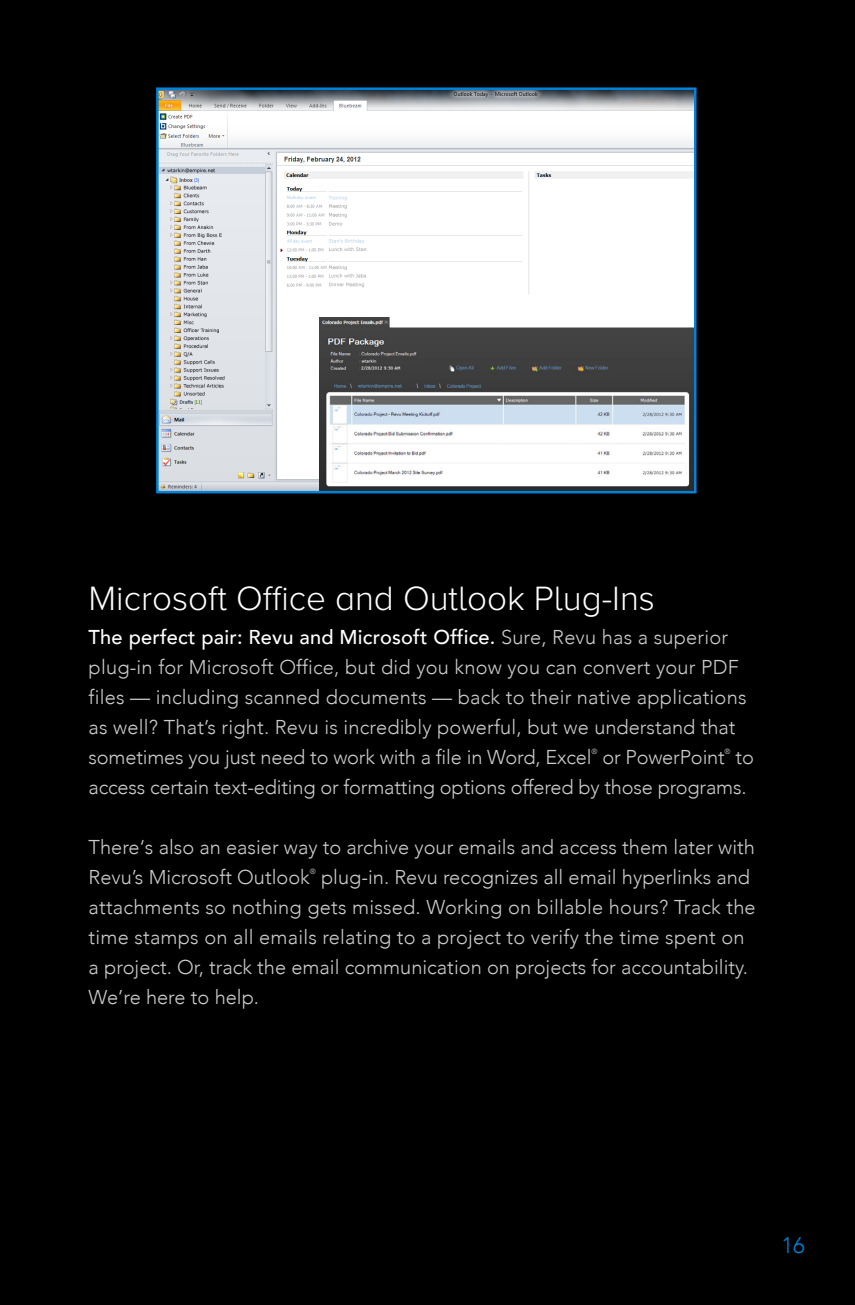
<style>
.page{position:relative;width:855px;height:1305px;background:#000}
.page>*{position:absolute;margin:0;border:0;box-sizing:border-box;transform-origin:0 0}
.t1{font:300 35px "Proxima Nova A";color:#fff}
.t2{font:300 22.5px "Avenir";color:#0083db}
.t3{font:300 20px/30px "Avenir";color:#ccc}
.t4{font:300 7.5px "Avenir";color:#ccc}
.s1{font-weight:500;color:#fff}
</style>
<div class="page">
<img style="left:159px;top:90px;width:535px;height:400px">
<img style="left:319px;top:318px;width:375px;height:172px">
<div style="left:156px;top:87px;width:541px;height:406px;border:2px solid #0083db"></div>
<h1 class="t1" style="left:89px;top:579px;width:568px">Microsoft Office and Outlook Plug-Ins</h1>
<p class="t3" style="left:89px;top:622px;width:659px"><span class="s1">The perfect pair: Revu and Microsoft Office.</span> Sure, Revu has a superior plug-in for Microsoft Office, but did you know you can convert your PDF files — including scanned documents — back to their native applications as well? That’s right. Revu is incredibly powerful, but we understand that sometimes you just need to work with a file in Word, Excel</p>
<p class="t4" style="left:591px;top:747px;width:7px">®</p>
<p class="t3" style="left:602px;top:742px;width:124px">or PowerPoint</p>
<p class="t4" style="left:725px;top:747px;width:7px">®</p>
<p class="t3" style="left:89px;top:742px;width:667px;text-indent:647px">to access certain text-editing or formatting options offered by those programs.</p>
<p class="t3" style="left:89px;top:832px;width:668px">There‘s also an easier way to archive your emails and access them later with<br>Revu’s Microsoft Outlook</p>
<p class="t4" style="left:310px;top:867px;width:8px">®</p>
<p class="t3" style="left:89px;top:862px;width:669px;text-indent:232px">plug-in. Revu recognizes all email hyperlinks and attachments so nothing gets missed. Working on billable hours? Track the time stamps on all emails relating to a project to verify the time spent on a project. Or, track the email communication on projects for accountability.<br>We’re here to help.</p>
<p class="t2" style="left:782px;top:1232px;width:25px">16</p>
</div>
